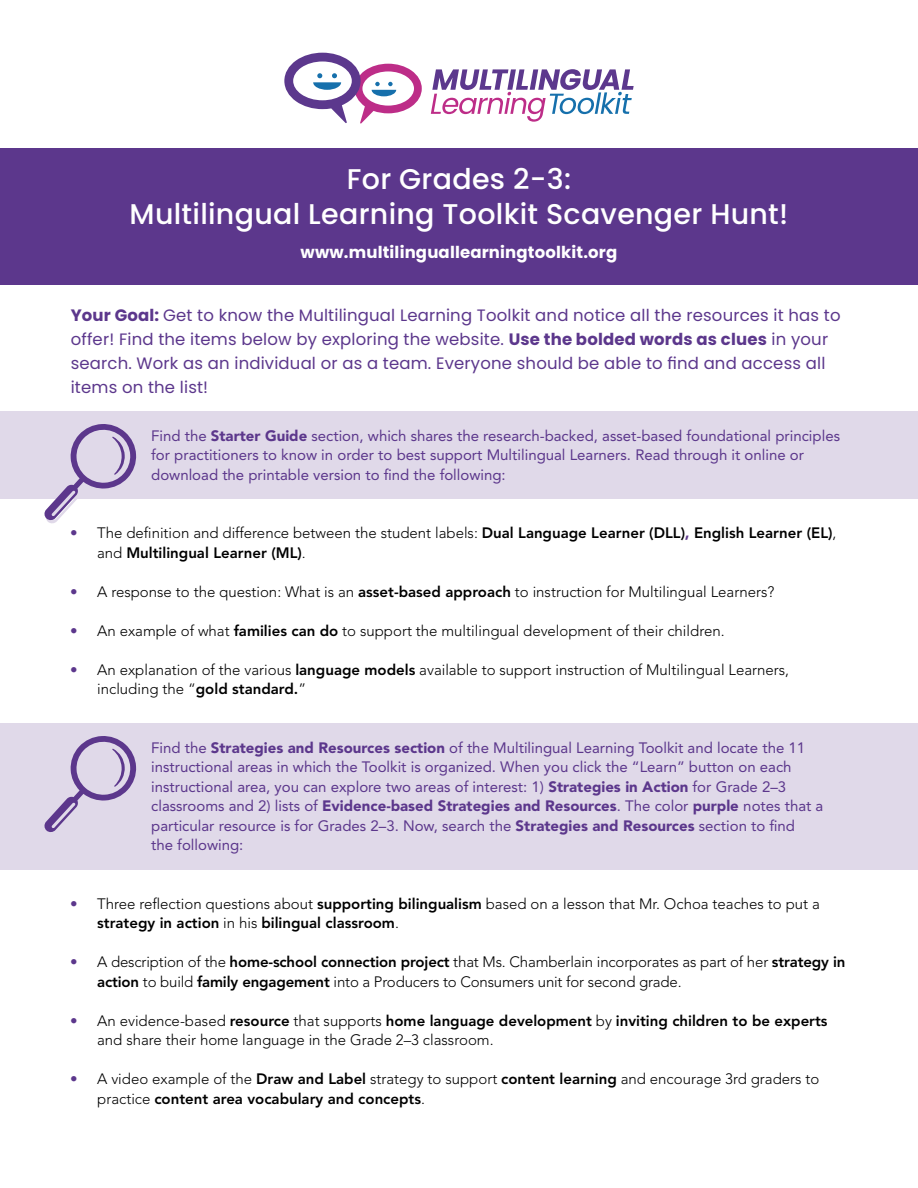
<style>
.page{position:relative;width:918px;height:1188px;background:#fff}
.page>*{position:absolute;margin:0;border:0;box-sizing:border-box;transform-origin:0 0}
.Bold_subhead{font:500 28.5px "Poppins";letter-spacing:.01em;color:#fff}
.Number_subheads{font:16.5px/24px "Poppins";letter-spacing:.01em;color:#5c378c}
.Bold_subhead-2{font:700 16.5px "Poppins";letter-spacing:.01em;color:#fff}
.t1{font:300 15px/19.5px "Avenir LT Std";color:#000}
.t2{font:15px/19.5px "Avenir LT Std";color:#5c378c}
.t3{font:800 15px/19.5px "Avenir LT Std";color:#000}
.s1{font-weight:700}
.s2{font-weight:900}
.s3{color:#5c378c}
.s4{font-weight:300}
.s5{font-weight:900;color:#5c378c}
.s6{font-weight:800;color:#5c378c}
.s7{font-weight:800}
</style>
<div class="page">
<div style="left:0;top:723px;width:918px;height:147px;background:#e0d9e9"></div>
<div style="left:0;top:411px;width:918px;height:88px;background:#e0d9e9"></div>
<div style="left:0;top:148px;width:918px;height:137px;background:#5c378c"></div>
<svg style="left:431px;top:69px;width:203px;height:53px"></svg>
<svg style="left:284px;top:53px;width:138px;height:71px"></svg>
<svg style="left:44px;top:736px;width:93px;height:96px"></svg>
<svg style="left:44px;top:424px;width:93px;height:100px"></svg>
<p class="Bold_subhead" style="left:347px;top:163px;width:226px">For Grades 2-3:</p>
<p class="Bold_subhead" style="left:130px;top:197px;width:660px">Multilingual Learning Toolkit Scavenger Hunt!</p>
<p class="Bold_subhead-2" style="left:301px;top:243px;width:318px">www.multilinguallearningtoolkit.org</p>
<p class="Number_subheads" style="left:71px;top:303px;width:771px"><span class="s1">Your Goal:</span> Get to know the Multilingual Learning Toolkit and notice all the resources it has to offer! Find the items below by exploring the website. <span class="s1">Use the bolded words as clues</span> in your search. Work as an individual or as a team. Everyone should be able to find and access all items on the list!</p>
<p class="t2" style="left:151px;top:426px;width:690px">Find the <span class="s2">Starter Guide</span> section, which shares the research-backed, asset-based foundational principles for practitioners to know in order to best support Multilingual Learners. Read through it online or download the printable version to find the following:</p>
<p class="t3" style="left:97px;top:523px;width:741px;text-indent:-27px"><span class="s3">•</span> <span class="s4">The definition and difference between the student labels:</span> Dual Language Learner (DLL)<span class="s5">,</span> English Learner (EL)<span class="s4">, and</span> Multilingual Learner (ML)<span class="s4">.</span></p>
<p class="t1" style="left:70px;top:582px;width:706px"><span class="s6">•</span> A response to the question: What is an <span class="s7">asset-based approach</span> to instruction for Multilingual Learners?</p>
<p class="t1" style="left:70px;top:621px;width:656px"><span class="s6">•</span> An example of what <span class="s7">families can do</span> to support the multilingual development of their children.</p>
<p class="t1" style="left:97px;top:660px;width:693px;text-indent:-27px"><span class="s6">•</span> An explanation of the various <span class="s7">language models</span> available to support instruction of Multilingual Learners, including the “<span class="s7">gold standard.</span>”</p>
<p class="t2" style="left:151px;top:738px;width:674px">Find the <span class="s2">Strategies and Resources section</span> of the Multilingual Learning Toolkit and locate the 11 instructional areas in which the Toolkit is organized. When you click the “Learn” button on each instructional area, you can explore two areas of interest: 1) <span class="s2">Strategies in Action</span> for Grade 2–3 classrooms and 2) lists of <span class="s2">Evidence-based Strategies and Resources</span>. The color <span class="s2">purple</span> notes that a particular resource is for Grades 2–3. Now, search the <span class="s2">Strategies and Resources</span> section to find<br>the following:</p>
<p class="t1" style="left:97px;top:894px;width:724px;text-indent:-27px"><span class="s6">•</span> Three reflection questions about <span class="s7">supporting bilingualism</span> based on a lesson that Mr. Ochoa teaches to put a <span class="s7">strategy in action</span> in his <span class="s7">bilingual classroom</span>.</p>
<p class="t1" style="left:97px;top:952px;width:750px;text-indent:-27px"><span class="s6">•</span> A description of the <span class="s7">home-school connection project</span> that Ms. Chamberlain incorporates as part of her <span class="s7">strategy in action</span> to build <span class="s7">family engagement</span> into a Producers to Consumers unit for second grade.</p>
<p class="t1" style="left:97px;top:1011px;width:732px;text-indent:-27px"><span class="s6">•</span> An evidence-based <span class="s7">resource</span> that supports <span class="s7">home language development</span> by <span class="s7">inviting children to be experts </span>and share their home language in the Grade 2–3 classroom.</p>
<p class="t1" style="left:97px;top:1069px;width:724px;text-indent:-27px"><span class="s6">•</span> A video example of the <span class="s7">Draw and Label</span> strategy to support <span class="s7">content learning</span> and encourage 3rd graders to practice <span class="s7">content area vocabulary and concepts</span>.</p>
</div>
